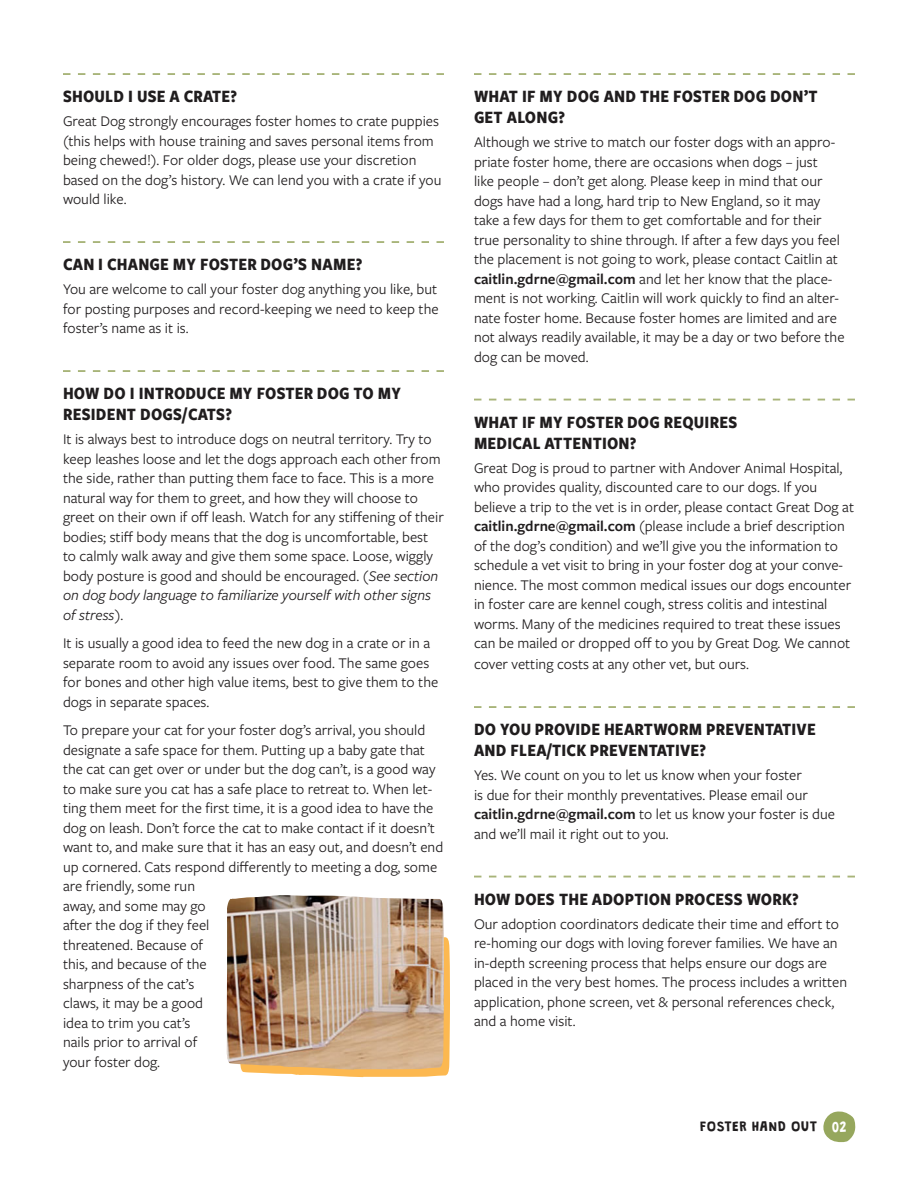
<style>
.page{position:relative;width:918px;height:1188px;background:#fff}
.page>*{position:absolute;margin:0;border:0;box-sizing:border-box;transform-origin:0 0}
.Section_Sub{font:700 18px/21px "Freight Sans Cnd Pro";letter-spacing:.01em;color:#201d1e}
.Body_Copy{font:15.3px/19.5px "Freight Sans Pro";color:#201d1e}
.t1{font:12px "Granstander Clean";letter-spacing:.05em;color:#201d1e}
.s1{font-style:italic}
.s2{font-weight:600}
.s3{font-size:12.75px;color:#fff}
</style>
<div class="page">
<svg style="left:823px;top:1111px;width:33px;height:31px"></svg>
<svg style="left:63px;top:73px;width:381px;height:2px"></svg>
<svg style="left:63px;top:241px;width:381px;height:2px"></svg>
<svg style="left:63px;top:370px;width:381px;height:2px"></svg>
<svg style="left:474px;top:73px;width:381px;height:2px"></svg>
<svg style="left:474px;top:399px;width:381px;height:1px"></svg>
<svg style="left:474px;top:706px;width:381px;height:2px"></svg>
<svg style="left:474px;top:876px;width:381px;height:2px"></svg>
<svg style="left:241px;top:937px;width:209px;height:140px;background:#fcc46e"></svg>
<img style="left:227px;top:895px;width:217px;height:175px">
<p class="Section_Sub" style="left:63px;top:85px;width:176px">SHOULD I USE A CRATE?</p>
<p class="Body_Copy" style="left:63px;top:111px;width:380px">Great Dog strongly encourages foster homes to crate puppies (this helps with house training and saves personal items from being chewed!). For older dogs, please use your discretion based on the dog’s history. We can lend you with a crate if you would like.</p>
<p class="Section_Sub" style="left:63px;top:253px;width:301px">CAN I CHANGE MY FOSTER DOG’S NAME?</p>
<p class="Body_Copy" style="left:63px;top:279px;width:377px;text-align:justify">You are welcome to call your foster dog anything you like, but for posting purposes and record-keeping we need to keep the foster’s name as it is.</p>
<p class="Section_Sub" style="left:63px;top:382px;width:340px">HOW DO I INTRODUCE MY FOSTER DOG TO MY<br>RESIDENT DOGS/CATS?</p>
<p class="Body_Copy" style="left:63px;top:429px;width:382px">It is always best to introduce dogs on neutral territory. Try to keep leashes loose and let the dogs approach each other from the side, rather than putting them face to face. This is a more natural way for them to greet, and how they will choose to greet on their own if off leash. Watch for any stiffening of their bodies; stiff body means that the dog is uncomfortable, best to calmly walk away and give them some space. Loose, wiggly body posture is good and should be encouraged. <span class="s1">(See section on dog body language to familiarize yourself with other signs of stress)</span>.</p>
<p class="Body_Copy" style="left:63px;top:633px;width:377px">It is usually a good idea to feed the new dog in a crate or in a separate room to avoid any issues over food. The same goes for bones and other high value items, best to give them to the dogs in separate spaces.</p>
<p class="Body_Copy" style="left:63px;top:720px;width:382px">To prepare your cat for your foster dog’s arrival, you should designate a safe space for them. Putting up a baby gate that the cat can get over or under but the dog can’t, is a good way to make sure you cat has a safe place to retreat to. When let&shy;ting them meet for the first time, it is a good idea to have the dog on leash. Don’t force the cat to make contact if it doesn’t want to, and make sure that it has an easy out, and doesn’t end up cornered. Cats respond differently to meeting a dog, some are friendly, some run<br>away, and some may go<br>after the dog if they feel<br>threatened. Because of<br>this, and because of the<br>sharpness of the cat’s<br>claws, it may be a good<br>idea to trim you cat’s<br>nails prior to arrival of<br>your foster dog.</p>
<p class="Section_Sub" style="left:474px;top:85px;width:345px">WHAT IF MY DOG AND THE FOSTER DOG DON’T<br>GET ALONG?</p>
<p class="Body_Copy" style="left:474px;top:132px;width:372px">Although we strive to match our foster dogs with an appro&shy;priate foster home, there are occasions when dogs – just<br>like people – don’t get along. Please keep in mind that our dogs have had a long, hard trip to New England, so it may take a few days for them to get comfortable and for their true personality to shine through. If after a few days you feel the placement is not going to work, please contact Caitlin at <span class="s2">caitlin.gdrne@gmail.com</span> and let her know that the place&shy;ment is not working. Caitlin will work quickly to find an alter&shy;nate foster home. Because foster homes are limited and are not always readily available, it may be a day or two before the dog can be moved.</p>
<p class="Section_Sub" style="left:474px;top:410px;width:265px">WHAT IF MY FOSTER DOG REQUIRES<br>MEDICAL ATTENTION?</p>
<p class="Body_Copy" style="left:474px;top:457px;width:382px">Great Dog is proud to partner with Andover Animal Hospital, who provides quality, discounted care to our dogs. If you believe a trip to the vet is in order, please contact Great Dog at <span class="s2">caitlin.gdrne@gmail.com</span> (please include a brief description of the dog’s condition) and we’ll give you the information to schedule a vet visit to bring in your foster dog at your conve&shy;nience. The most common medical issues our dogs encounter in foster care are kennel cough, stress colitis and intestinal worms. Many of the medicines required to treat these issues can be mailed or dropped off to you by Great Dog. We cannot</p>
<p class="Body_Copy" style="left:474px;top:654px;width:277px">cover vetting costs at any other vet, but ours.</p>
<p class="Section_Sub" style="left:474px;top:718px;width:343px">DO YOU PROVIDE HEARTWORM PREVENTATIVE<br>AND FLEA/TICK PREVENTATIVE?</p>
<p class="Body_Copy" style="left:474px;top:765px;width:363px">Yes. We count on you to let us know when your foster<br>is due for their monthly preventatives. Please email our <span class="s2">caitlin.gdrne@gmail.com</span> to let us know your foster is due and we’ll mail it right out to you.</p>
<p class="Section_Sub" style="left:474px;top:887px;width:326px">HOW DOES THE ADOPTION PROCESS WORK?</p>
<p class="Body_Copy" style="left:474px;top:913px;width:375px">Our adoption coordinators dedicate their time and effort to re-homing our dogs with loving forever families. We have an in-depth screening process that helps ensure our dogs are placed in the very best homes. The process includes a written application, phone screen, vet &amp; personal references check, and a home visit.</p>
<p class="t1" style="left:700px;top:1120px;width:148px">FOSTER HAND OUT <span class="s3">02</span></p>
</div>
